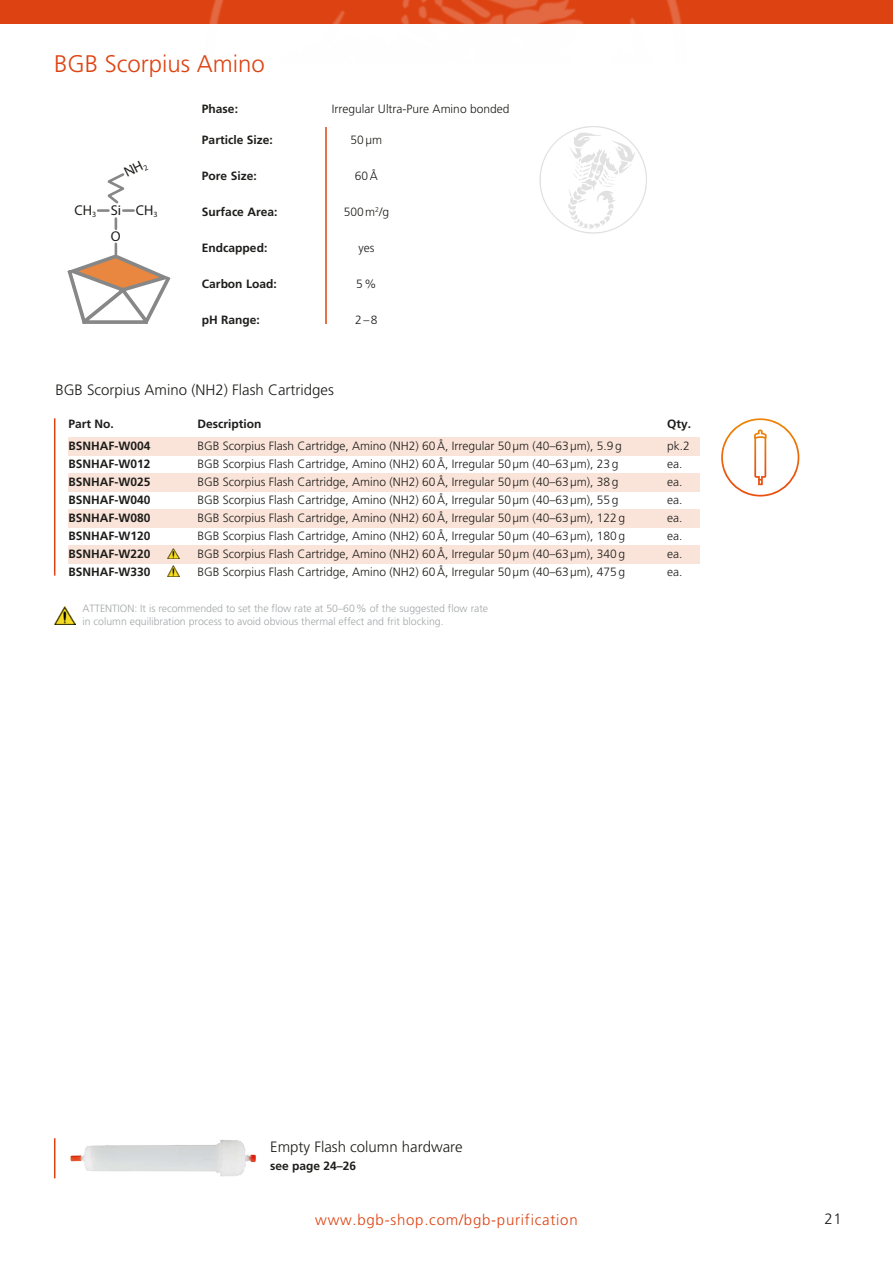
<style>
.page{position:relative;width:893px;height:1263px;background:#fff}
.page>*{position:absolute;margin:0;border:0;box-sizing:border-box;transform-origin:0 0}
.Lead_Haupttitel{font:300 24px "Frutiger";color:#dd4312}
.Lead_Untertitel{font:300 15px "Frutiger";color:#1d1d1b}
.t1{font:300 15px "Frutiger";letter-spacing:.05em;color:#dd4312}
.Fliesstext{font:300 15px "Frutiger";color:#1d1d1b}
.t2{font:14.25px "Myriad Pro";color:#1d1d1b}
.Tabelle_Flash_Cartri{font:300 12px "Frutiger";color:#1d1d1b}
.Tabelle_Flash_Cartri-2{font:700 12px "Frutiger";color:#1d1d1b}
.Head-Tabelle_Übersch{font:700 12px "Frutiger";color:#1d1d1b}
.Head-Tabelle{font:300 12px "Frutiger";color:#1d1d1b}
.Fliesstext-2{font:700 12px "Frutiger";color:#1d1d1b}
.ATTENTION_Text{font:300 10.5px/13.5px "Frutiger";color:#a1a5a7}
</style>
<div class="page">
<div style="left:68px;top:437px;width:632px;height:18px;background:#fae4d9"></div>
<div style="left:68px;top:473px;width:632px;height:18px;background:#fae4d9"></div>
<div style="left:68px;top:509px;width:632px;height:18px;background:#fae4d9"></div>
<div style="left:68px;top:545px;width:632px;height:18px;background:#fae4d9"></div>
<svg style="left:539px;top:126px;width:108px;height:108px"></svg>
<img style="left:70px;top:1139px;width:186px;height:38px">
<div style="left:0;top:0;width:893px;height:24px;background:#dd4312"></div>
<img style="left:209px;top:0;width:473px;height:24px">
<svg style="left:167px;top:548px;width:13px;height:11px"></svg>
<svg style="left:167px;top:566px;width:13px;height:11px"></svg>
<svg style="left:325px;top:127px;width:2px;height:17px"></svg>
<hr style="left:325px;top:144px;width:2px;height:36px;background:#dd4312">
<hr style="left:325px;top:180px;width:2px;height:36px;background:#dd4312">
<hr style="left:325px;top:216px;width:2px;height:36px;background:#dd4312">
<hr style="left:325px;top:252px;width:2px;height:36px;background:#dd4312">
<hr style="left:325px;top:288px;width:2px;height:36px;background:#dd4312">
<img style="left:55px;top:606px;width:21px;height:18px">
<hr style="left:54px;top:418px;width:1px;height:158px;background:#dd4112">
<hr style="left:54px;top:1138px;width:1px;height:40px;background:#dd4112">
<svg style="left:721px;top:418px;width:78px;height:78px"></svg>
<svg style="left:67px;top:173px;width:103px;height:151px"></svg>
<p class="Lead_Haupttitel" style="left:54px;top:50px;width:212px">BGB Scorpius Amino</p>
<p class="t2" style="left:75px;top:201px;width:48px">CH<sub>3</sub> Si</p>
<p class="t2" style="left:136px;top:201px;width:23px">CH<sub>3</sub></p>
<p class="t2" style="left:111px;top:227px;width:11px">O</p>
<p class="Head-Tabelle_Übersch" style="left:202px;top:102px;width:38px">Phase:</p>
<p class="Head-Tabelle" style="left:332px;top:102px;width:179px">Irregular Ultra-Pure Amino bonded</p>
<p class="Head-Tabelle_Übersch" style="left:202px;top:133px;width:72px">Particle Size:</p>
<p class="Head-Tabelle" style="left:351px;top:133px;width:33px">50 µm</p>
<p class="Head-Tabelle_Übersch" style="left:202px;top:169px;width:56px">Pore Size:</p>
<p class="Head-Tabelle" style="left:355px;top:169px;width:24px">60Å</p>
<p class="Head-Tabelle_Übersch" style="left:202px;top:205px;width:77px">Surface Area:</p>
<p class="Head-Tabelle" style="left:344px;top:205px;width:47px">500m<sup>2</sup>/g</p>
<p class="Head-Tabelle_Übersch" style="left:202px;top:241px;width:67px">Endcapped:</p>
<p class="Head-Tabelle" style="left:358px;top:241px;width:17px">yes</p>
<p class="Head-Tabelle_Übersch" style="left:202px;top:277px;width:76px">Carbon Load:</p>
<p class="Head-Tabelle" style="left:356px;top:277px;width:22px">5%</p>
<p class="Head-Tabelle_Übersch" style="left:202px;top:313px;width:60px">pH Range:</p>
<p class="Head-Tabelle" style="left:355px;top:313px;width:24px">2–8</p>
<p class="Lead_Untertitel" style="left:55px;top:382px;width:280px">BGB Scorpius Amino (NH2) Flash Cartridges</p>
<p class="Tabelle_Flash_Cartri-2" style="left:69px;top:417px;width:47px">Part No.</p>
<p class="Tabelle_Flash_Cartri-2" style="left:198px;top:417px;width:65px">Description</p>
<p class="Tabelle_Flash_Cartri-2" style="left:667px;top:417px;width:26px">Qty.</p>
<p class="Tabelle_Flash_Cartri-2" style="left:69px;top:439px;width:84px">BSNHAF-W004</p>
<p class="Tabelle_Flash_Cartri" style="left:198px;top:439px;width:426px">BGB Scorpius Flash Cartridge, Amino (NH2) 60Å, Irregular 50 µ m (40–63 µ m), 5.9g</p>
<p class="Tabelle_Flash_Cartri" style="left:667px;top:439px;width:24px">pk.2</p>
<p class="Tabelle_Flash_Cartri-2" style="left:69px;top:457px;width:84px">BSNHAF-W012</p>
<p class="Tabelle_Flash_Cartri" style="left:198px;top:457px;width:422px">BGB Scorpius Flash Cartridge, Amino (NH2) 60Å, Irregular 50 µ m (40–63 µ m), 23g</p>
<p class="Tabelle_Flash_Cartri" style="left:667px;top:457px;width:17px">ea.</p>
<p class="Tabelle_Flash_Cartri-2" style="left:69px;top:475px;width:84px">BSNHAF-W025</p>
<p class="Tabelle_Flash_Cartri" style="left:198px;top:475px;width:422px">BGB Scorpius Flash Cartridge, Amino (NH2) 60Å, Irregular 50 µ m (40–63 µ m), 38g</p>
<p class="Tabelle_Flash_Cartri" style="left:667px;top:475px;width:17px">ea.</p>
<p class="Tabelle_Flash_Cartri-2" style="left:69px;top:493px;width:84px">BSNHAF-W040</p>
<p class="Tabelle_Flash_Cartri" style="left:198px;top:493px;width:422px">BGB Scorpius Flash Cartridge, Amino (NH2) 60Å, Irregular 50 µ m (40–63 µ m), 55g</p>
<p class="Tabelle_Flash_Cartri" style="left:667px;top:493px;width:17px">ea.</p>
<p class="Tabelle_Flash_Cartri-2" style="left:69px;top:511px;width:84px">BSNHAF-W080</p>
<p class="Tabelle_Flash_Cartri" style="left:198px;top:511px;width:429px">BGB Scorpius Flash Cartridge, Amino (NH2) 60Å, Irregular 50 µ m (40–63 µ m), 122g</p>
<p class="Tabelle_Flash_Cartri" style="left:667px;top:511px;width:17px">ea.</p>
<p class="Tabelle_Flash_Cartri-2" style="left:69px;top:529px;width:84px">BSNHAF-W120</p>
<p class="Tabelle_Flash_Cartri" style="left:198px;top:529px;width:429px">BGB Scorpius Flash Cartridge, Amino (NH2) 60Å, Irregular 50 µ m (40–63 µ m), 180g</p>
<p class="Tabelle_Flash_Cartri" style="left:667px;top:529px;width:17px">ea.</p>
<p class="Tabelle_Flash_Cartri-2" style="left:69px;top:547px;width:84px">BSNHAF-W220</p>
<p class="Tabelle_Flash_Cartri" style="left:198px;top:547px;width:429px">BGB Scorpius Flash Cartridge, Amino (NH2) 60Å, Irregular 50 µ m (40–63 µ m), 340g</p>
<p class="Tabelle_Flash_Cartri" style="left:667px;top:547px;width:17px">ea.</p>
<p class="Tabelle_Flash_Cartri-2" style="left:69px;top:565px;width:84px">BSNHAF-W330</p>
<p class="Tabelle_Flash_Cartri" style="left:198px;top:565px;width:429px">BGB Scorpius Flash Cartridge, Amino (NH2) 60Å, Irregular 50 µ m (40–63 µ m), 475g</p>
<p class="Tabelle_Flash_Cartri" style="left:667px;top:565px;width:17px">ea.</p>
<p class="ATTENTION_Text" style="left:83px;top:601px;width:407px">ATTENTION: It is recommended to set the flow rate at 50–60% of the suggested flow rate in column equilibration process to avoid obvious thermal effect and frit blocking.</p>
<p class="Fliesstext" style="left:270px;top:1138px;width:194px">Empty Flash column hardware</p>
<p class="Fliesstext-2" style="left:270px;top:1158px;width:88px">see page 24–26</p>
<p class="t1" style="left:315px;top:1211px;width:264px">www.bgb-shop.com/bgb-purification</p>
<p class="Lead_Untertitel" style="left:824px;top:1210px;width:19px">21</p>
</div>
